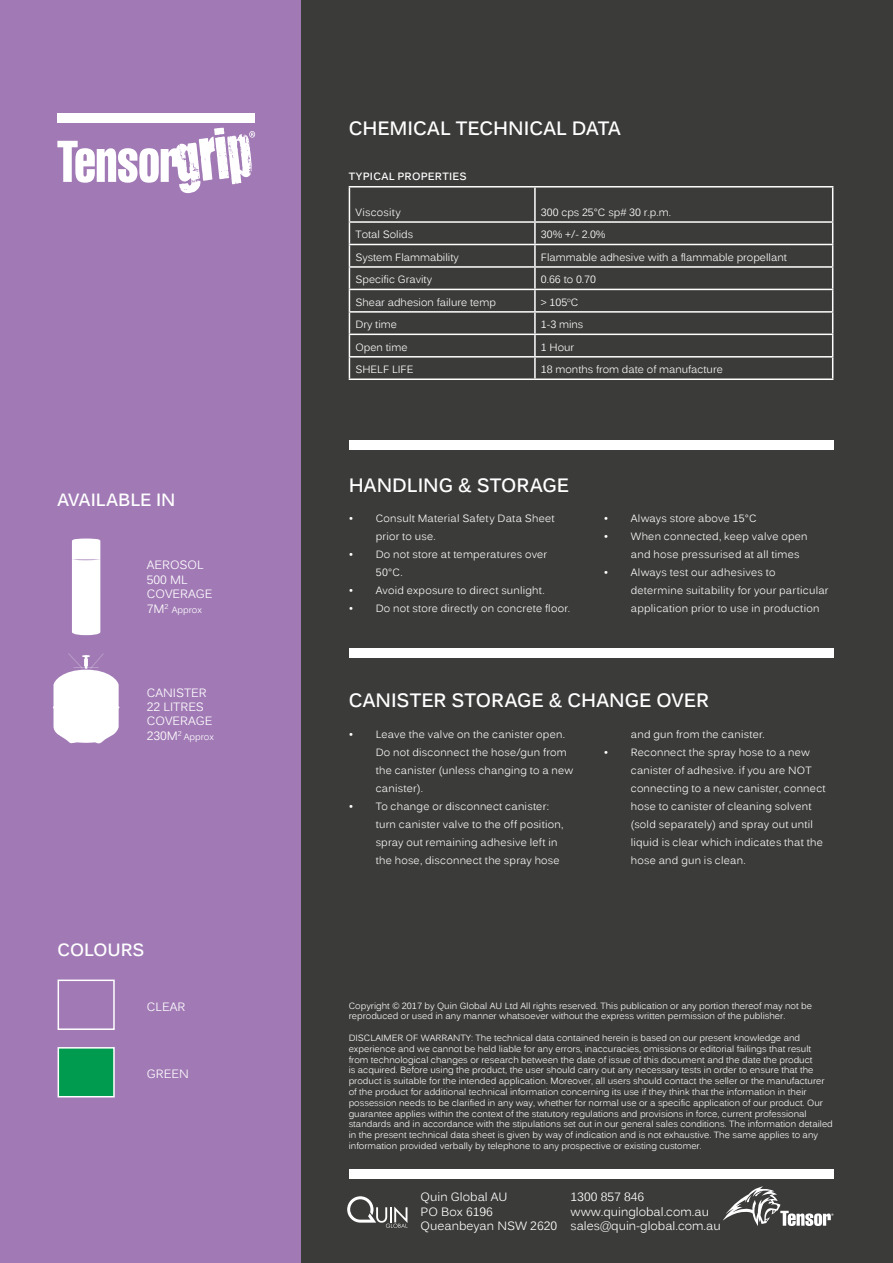
<style>
.page{position:relative;width:893px;height:1263px;background:#fff}
.page>*{position:absolute;margin:0;border:0;box-sizing:border-box;transform-origin:0 0}
.t1{font:700 19.2px "Kalinga";color:#fff}
.t2{font:700 17.7px "Kalinga";color:#fff}
.t3{font:12px "Kalinga";color:#fff}
.t4{font:10.5px/18px "Kalinga";letter-spacing:.02em;color:#fff}
.t5{font:10.5px "Kalinga";color:#fff}
.t6{font:700 10.5px "Kalinga";letter-spacing:.025em;color:#fff}
.t7{font:9px/10.8px "Kalinga";color:#fff}
.s1{font-size:12px}
</style>
<div class="page">
<div style="left:0;top:0;width:302px;height:1263px;background:#a17ab5"></div>
<div style="left:302px;top:0;width:591px;height:1263px;background:#3b3b3a"></div>
<div style="left:57px;top:113px;width:198px;height:9px;background:#fff"></div>
<svg style="left:57px;top:128px;width:198px;height:66px"></svg>
<svg style="left:53px;top:654px;width:67px;height:90px"></svg>
<div style="left:72px;top:538px;width:28px;height:97px;background:#fff"></div>
<div style="left:58px;top:979px;width:57px;height:51px;border:2px solid #fff"></div>
<div style="left:349px;top:440px;width:484px;height:9px;background:#fff"></div>
<div style="left:349px;top:1169px;width:484px;height:9px;background:#fff"></div>
<svg style="left:347px;top:1196px;width:61px;height:32px"></svg>
<svg style="left:723px;top:1186px;width:110px;height:40px"></svg>
<div style="left:349px;top:648px;width:484px;height:10px;background:#fff"></div>
<hr style="left:349px;top:186px;width:186px;height:2px;background:#fff">
<hr style="left:349px;top:188px;width:1px;height:33px;background:#fff">
<hr style="left:535px;top:186px;width:298px;height:2px;background:#fff">
<hr style="left:534px;top:188px;width:2px;height:33px;background:#fff">
<hr style="left:832px;top:188px;width:1px;height:33px;background:#fff">
<hr style="left:349px;top:221px;width:186px;height:2px;background:#fff">
<hr style="left:535px;top:221px;width:298px;height:2px;background:#fff">
<hr style="left:534px;top:223px;width:2px;height:21px;background:#fff">
<hr style="left:349px;top:244px;width:186px;height:1px;background:#fff">
<hr style="left:535px;top:244px;width:298px;height:1px;background:#fff">
<hr style="left:534px;top:245px;width:2px;height:21px;background:#fff">
<hr style="left:349px;top:266px;width:186px;height:2px;background:#fff">
<hr style="left:535px;top:266px;width:298px;height:2px;background:#fff">
<hr style="left:534px;top:268px;width:2px;height:21px;background:#fff">
<hr style="left:349px;top:289px;width:186px;height:1px;background:#fff">
<hr style="left:535px;top:289px;width:298px;height:1px;background:#fff">
<hr style="left:534px;top:290px;width:2px;height:21px;background:#fff">
<hr style="left:349px;top:311px;width:186px;height:2px;background:#fff">
<hr style="left:349px;top:334px;width:186px;height:1px;background:#fff">
<hr style="left:535px;top:334px;width:298px;height:1px;background:#fff">
<hr style="left:349px;top:356px;width:186px;height:2px;background:#fff">
<svg style="left:349px;top:223px;width:1px;height:155px"></svg>
<hr style="left:534px;top:358px;width:2px;height:20px;background:#fff">
<hr style="left:349px;top:378px;width:186px;height:2px;background:#fff">
<hr style="left:535px;top:378px;width:298px;height:2px;background:#fff">
<hr style="left:535px;top:311px;width:298px;height:2px;background:#fff">
<hr style="left:534px;top:313px;width:2px;height:21px;background:#fff">
<hr style="left:534px;top:335px;width:2px;height:21px;background:#fff">
<svg style="left:832px;top:223px;width:1px;height:155px"></svg>
<hr style="left:535px;top:356px;width:298px;height:2px;background:#fff">
<div style="left:58px;top:1047px;width:57px;height:50px;background:#009b4e;border:2px solid #fff"></div>
<p class="t2" style="left:57px;top:488px;width:120px">AVAILABLE IN</p>
<p class="t3" style="left:147px;top:557px;width:58px">AEROSOL</p>
<p class="t3" style="left:147px;top:572px;width:42px">500 ML</p>
<p class="t3" style="left:147px;top:586px;width:67px">COVERAGE</p>
<p class="t7" style="left:147px;top:605px;width:56px"><span class="s1">7M</span><sup>2</sup> Approx</p>
<p class="t3" style="left:147px;top:685px;width:61px">CANISTER</p>
<p class="t3" style="left:147px;top:699px;width:59px">22 LITRES</p>
<p class="t3" style="left:147px;top:713px;width:67px">COVERAGE</p>
<p class="t7" style="left:147px;top:732px;width:69px"><span class="s1">230M</span><sup>2</sup> Approx</p>
<p class="t2" style="left:57px;top:938px;width:89px">COLOURS</p>
<p class="t3" style="left:147px;top:999px;width:40px">CLEAR</p>
<p class="t3" style="left:147px;top:1066px;width:43px">GREEN</p>
<p class="t1" style="left:349px;top:116px;width:274px">CHEMICAL TECHNICAL DATA</p>
<p class="t6" style="left:349px;top:169px;width:120px">TYPICAL PROPERTIES</p>
<p class="t4" style="left:355px;top:204px;width:47px">Viscosity</p>
<p class="t5" style="left:541px;top:206px;width:132px">300 cps 25°C sp# 30 r.p.m.</p>
<p class="t5" style="left:355px;top:228px;width:59px">Total Solids</p>
<p class="t4" style="left:541px;top:227px;width:66px">30% +/- 2.0%</p>
<p class="t5" style="left:355px;top:250px;width:105px">System Flammability</p>
<p class="t5" style="left:541px;top:250px;width:247px">Flammable adhesive with a flammable propellant</p>
<p class="t5" style="left:355px;top:273px;width:78px">Specific Gravity</p>
<p class="t4" style="left:541px;top:272px;width:56px">0.66 to 0.70</p>
<p class="t5" style="left:355px;top:295px;width:142px">Shear adhesion failure temp</p>
<p class="t4" style="left:541px;top:294px;width:39px">&gt; 105<sup>o</sup>C</p>
<p class="t4" style="left:355px;top:317px;width:43px">Dry time</p>
<p class="t4" style="left:541px;top:317px;width:44px">1-3 mins</p>
<p class="t5" style="left:355px;top:340px;width:54px">Open time</p>
<p class="t4" style="left:541px;top:339px;width:35px">1 Hour</p>
<p class="t5" style="left:355px;top:363px;width:59px">SHELF LIFE</p>
<p class="t5" style="left:541px;top:363px;width:183px">18 months from date of manufacture</p>
<p class="t1" style="left:349px;top:473px;width:222px">HANDLING &amp; STORAGE</p>
<p class="t4" style="left:376px;top:510px;width:180px;text-indent:-27px">• Consult Material Safety Data Sheet prior to use.</p>
<p class="t4" style="left:376px;top:546px;width:173px;text-indent:-27px">• Do not store at temperatures over<br>50°C.</p>
<p class="t4" style="left:349px;top:582px;width:198px">• Avoid exposure to direct sunlight.</p>
<p class="t4" style="left:349px;top:600px;width:223px">• Do not store directly on concrete floor.</p>
<p class="t4" style="left:604px;top:510px;width:154px">• Always store above 15°C</p>
<p class="t4" style="left:631px;top:528px;width:178px;text-indent:-27px">• When connected, keep valve open and hose pressurised at all times</p>
<p class="t4" style="left:631px;top:564px;width:199px;text-indent:-27px">• Always test our adhesives to determine suitability for your particular application prior to use in production</p>
<p class="t1" style="left:349px;top:687px;width:362px">CANISTER STORAGE &amp; CHANGE OVER</p>
<p class="t4" style="left:376px;top:726px;width:199px;text-indent:-27px">• Leave the valve on the canister open.<br>Do not disconnect the hose/gun from the canister (unless changing to a new canister).</p>
<p class="t4" style="left:376px;top:798px;width:189px;text-indent:-27px">• To change or disconnect canister: turn canister valve to the off position, spray out remaining adhesive left in the hose, disconnect the spray hose</p>
<p class="t4" style="left:631px;top:726px;width:135px">and gun from the canister.</p>
<p class="t4" style="left:631px;top:744px;width:196px;text-indent:-27px">• Reconnect the spray hose to a new canister of adhesive. if you are NOT connecting to a new canister, connect hose to canister of cleaning solvent (sold separately) and spray out until liquid is clear which indicates that the hose and gun is clean.</p>
<p class="t7" style="left:349px;top:1001px;width:465px">Copyright © 2017 by Quin Global AU Ltd All rights reserved. This publication or any portion thereof may not be reproduced or used in any manner whatsoever without the express written permission of the publisher.</p>
<p class="t7" style="left:349px;top:1033px;width:486px">DISCLAIMER OF WARRANTY: The technical data contained herein is based on our present knowledge and experience and we cannot be held liable for any errors, inaccuracies, omissions or editorial failings that result from technological changes or research between the date of issue of this document and the date the product<br>is acquired. Before using the product, the user should carry out any necessary tests in order to ensure that the product is suitable for the intended application. Moreover, all users should contact the seller or the manufacturer of the product for additional technical information concerning its use if they think that the information in their possession needs to be clarified in any way, whether for normal use or a specific application of our product. Our guarantee applies within the context of the statutory regulations and provisions in force, current professional standards and in accordance with the stipulations set out in our general sales conditions. The information detailed in the present technical data sheet is given by way of indication and is not exhaustive. The same applies to any information provided verbally by telephone to any prospective or existing customer.</p>
<p class="t3" style="left:421px;top:1189px;width:89px">Quin Global AU</p>
<p class="t3" style="left:421px;top:1204px;width:74px">PO Box 6196</p>
<p class="t3" style="left:421px;top:1218px;width:138px">Queanbeyan NSW 2620</p>
<p class="t3" style="left:571px;top:1189px;width:75px">1300 857 846</p>
<p class="t3" style="left:571px;top:1204px;width:140px">www.quinglobal.com.au</p>
<p class="t3" style="left:571px;top:1218px;width:152px">sales@quin-global.com.au</p>
</div>
